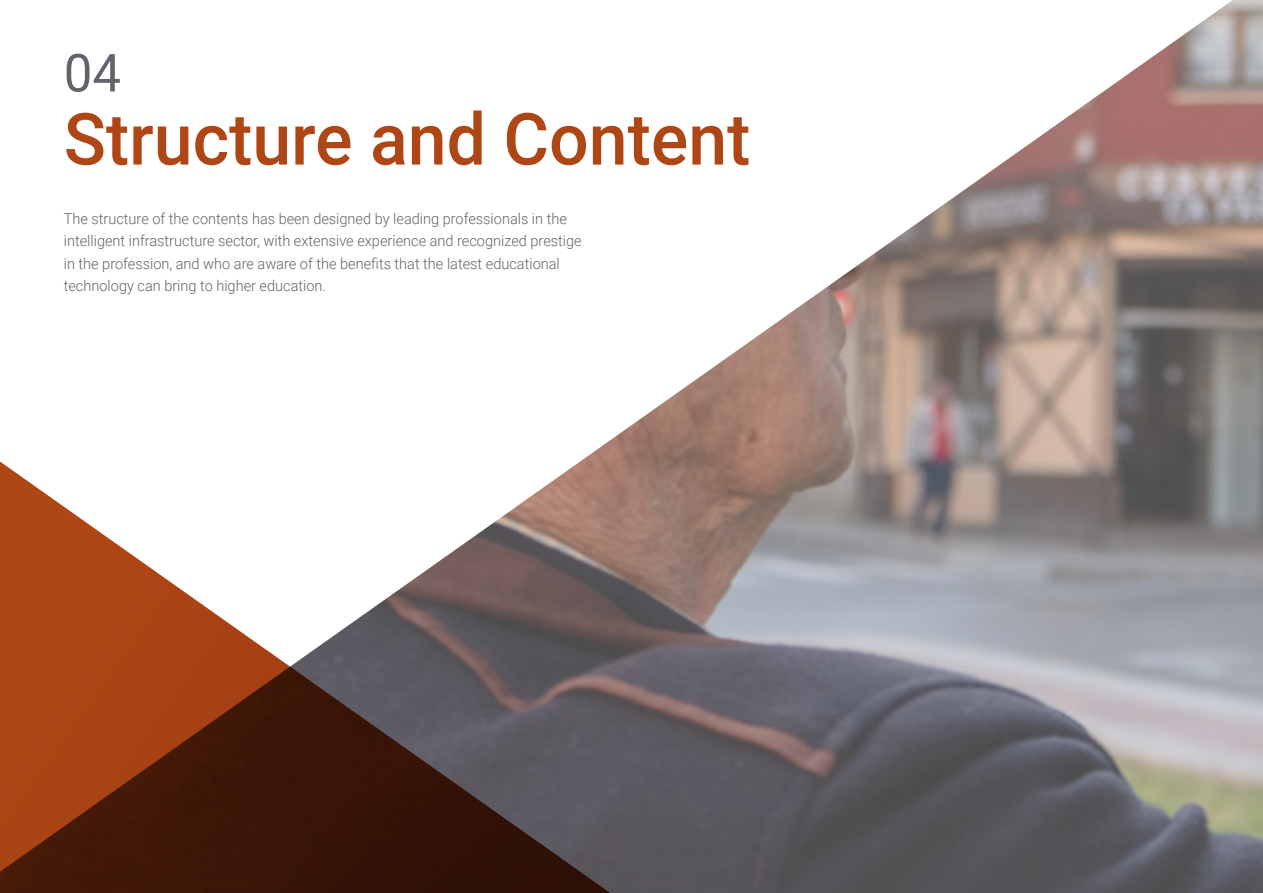
<style>
.page{position:relative;width:1263px;height:893px;background:#fff}
.page>*{position:absolute;margin:0;border:0;box-sizing:border-box;transform-origin:0 0}
.t1{font:500 72px "Roboto";color:#ae4615}
.t2{font:52.5px "Roboto";color:#61646a}
.t3{font:300 15px/22.5px "Roboto";color:#61646a}
</style>
<div class="page">
<img style="left:602px;top:0;width:661px;height:893px">
<svg style="left:0;top:446px;width:640px;height:447px"></svg>
<h2 class="t2" style="left:64px;top:36px;width:59px">04</h2>
<h1 class="t1" style="left:64px;top:89px;width:688px">Structure and Content</h1>
<p class="t3" style="left:64px;top:207px;width:519px">The structure of the contents has been designed by leading professionals in the intelligent infrastructure sector, with extensive experience and recognized prestige in the profession, and who are aware of the benefits that the latest educational technology can bring to higher education.</p>
</div>
